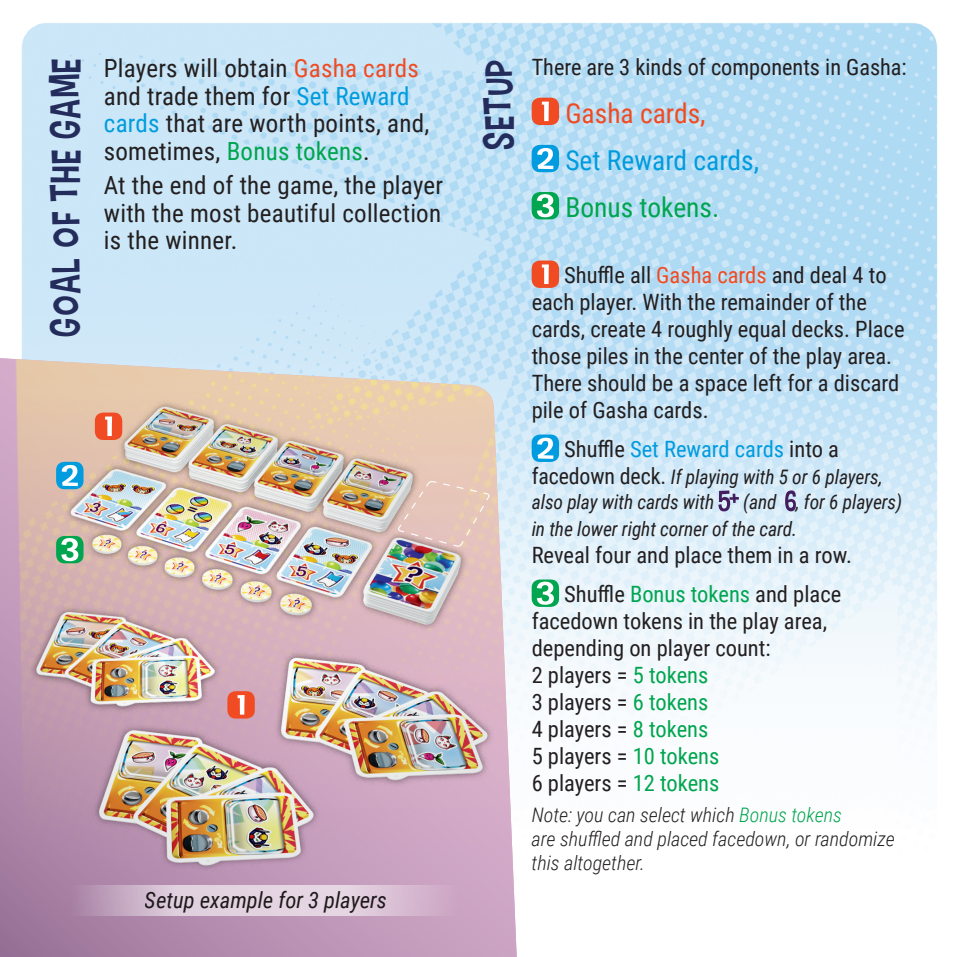
<style>
.page{position:relative;width:957px;height:957px;background:#fff}
.page>*{position:absolute;margin:0;border:0;box-sizing:border-box;transform-origin:0 0}
.t1{font:40px "Carton Six";letter-spacing:.03em;color:#242c5c}
.t2{font:27.5px "Roboto Condensed";color:#009cdf}
.t3{font:27.5px "Roboto Condensed";color:#00a54f}
.t4{font:27.5px "Roboto Condensed";color:#f04b22}
.t5{font:25px/27.5px "Roboto Condensed";letter-spacing:.01em;color:#231f20}
.t6{font:22.5px/27px "Roboto Condensed";color:#231f20}
.t7{font:22.5px "Roboto Condensed";color:#009cdf}
.t8{font:italic 22.5px "Roboto Condensed";color:#231f20}
.t9{font:italic 20px/25px "Roboto Condensed";letter-spacing:-.005em;color:#231f20}
.t10{font:italic 300 20px/24px "Roboto Condensed";color:#231f20}
.s1{color:#f04b22}
.s2{color:#009cdf}
.s3{color:#00a54f}
.s4{color:#231f20}
.s5{font-style:normal;font-size:22.5px}
</style>
<div class="page">
<img style="left:21px;top:23px;width:917px;height:696px">
<img style="left:0;top:357px;width:517px;height:600px">
<div style="left:531px;top:98px;width:28px;height:27px;background:#f04b22;border-radius:8px"></div>
<svg style="left:542px;top:102px;width:7px;height:19px"></svg>
<div style="left:531px;top:145px;width:28px;height:27px;background:#009cdf;border-radius:8px"></div>
<svg style="left:537px;top:148px;width:16px;height:21px"></svg>
<div style="left:531px;top:192px;width:28px;height:27px;background:#00a54f;border-radius:8px"></div>
<svg style="left:537px;top:194px;width:17px;height:24px"></svg>
<div style="left:531px;top:260px;width:28px;height:28px;background:#f04b22;border-radius:8px"></div>
<svg style="left:542px;top:264px;width:7px;height:20px"></svg>
<div style="left:531px;top:434px;width:28px;height:28px;background:#009cdf;border-radius:8px"></div>
<svg style="left:537px;top:437px;width:16px;height:22px"></svg>
<svg style="left:718px;top:490px;width:21px;height:21px"></svg>
<svg style="left:785px;top:490px;width:11px;height:22px"></svg>
<div style="left:531px;top:579px;width:28px;height:28px;background:#00a54f;border-radius:8px"></div>
<svg style="left:537px;top:581px;width:17px;height:24px"></svg>
<div style="left:227px;top:691px;width:28px;height:27px;background:#f04b22;border-radius:8px"></div>
<svg style="left:237px;top:695px;width:8px;height:19px"></svg>
<div style="left:56px;top:462px;width:28px;height:27px;background:#009cdf;border-radius:8px"></div>
<div style="left:56px;top:536px;width:28px;height:27px;background:#00a54f;border-radius:8px"></div>
<img style="left:58px;top:402px;width:427px;height:284px">
<img style="left:23px;top:570px;width:203px;height:159px">
<img style="left:81px;top:720px;width:248px;height:158px">
<img style="left:260px;top:636px;width:248px;height:158px">
<svg style="left:65px;top:885px;width:393px;height:31px;background:#d7c0d3"></svg>
<svg style="left:397px;top:481px;width:93px;height:67px;background:#e0c2b9"></svg>
<p class="t5" style="left:104px;top:54px;width:327px">Players will obtain <span class="s1">Gasha cards </span>and trade them for <span class="s2">Set Reward cards</span> that are worth points, and, sometimes, <span class="s3">Bonus tokens</span>.</p>
<p class="t5" style="left:104px;top:171px;width:341px;text-align:justify">At the end of the game, the player with the most beautiful collection is the winner.</p>
<h1 class="t1" style="left:42px;top:338px;width:281px;rotate:-90deg">GOAL OF THE GAME</h1>
<h1 class="t1" style="left:475px;top:149px;width:93px;rotate:-90deg">SETUP</h1>
<p class="t8" style="left:145px;top:884px;width:243px">Setup example for 3 players</p>
<p class="t6" style="left:531px;top:53px;width:377px">There are 3 kinds of components in Gasha:</p>
<p class="t4" style="left:565px;top:93px;width:142px">Gasha cards,</p>
<p class="t2" style="left:565px;top:141px;width:195px">Set Reward cards,</p>
<p class="t3" style="left:565px;top:188px;width:155px">Bonus tokens.</p>
<p class="t6" style="left:532px;top:261px;width:374px;text-indent:33px">Shuffle all <span class="s1">Gasha cards</span> and deal 4 to each player. With the remainder of the cards, create 4 roughly equal decks. Place those piles in the center of the play area.<br>There should be a space left for a discard pile of Gasha cards.</p>
<p class="t7" style="left:564px;top:433px;width:276px"><span class="s4">Shuffle</span> Set Reward cards <span class="s4">into a</span></p>
<p class="t9" style="left:531px;top:463px;width:352px"><span class="s5">facedown deck.</span> If playing with 5 or 6 players, also play with cards with</p>
<p class="t9" style="left:532px;top:487px;width:372px;line-height:27px;text-indent:211px">(and , for 6 players) in the lower right corner of the card.</p>
<p class="t6" style="left:564px;top:534px;width:289px;line-height:39px;text-indent:-33px">Reveal four and place them in a row.<br>Shuffle <span class="s3">Bonus tokens</span> and place</p>
<p class="t6" style="left:532px;top:606px;width:297px">facedown tokens in the play area, depending on player count:<br>2 players = <span class="s3">5 tokens<br></span>3 players = <span class="s3">6 tokens<br></span>4 players = <span class="s3">8 tokens<br></span>5 players = <span class="s3">10 tokens<br></span>6 players = <span class="s3">12 tokens</span></p>
<p class="t10" style="left:531px;top:802px;width:364px">Note: you can select which <span class="s3">Bonus tokens<br></span>are shuffled and placed facedown, or randomize this altogether.</p>
</div>
